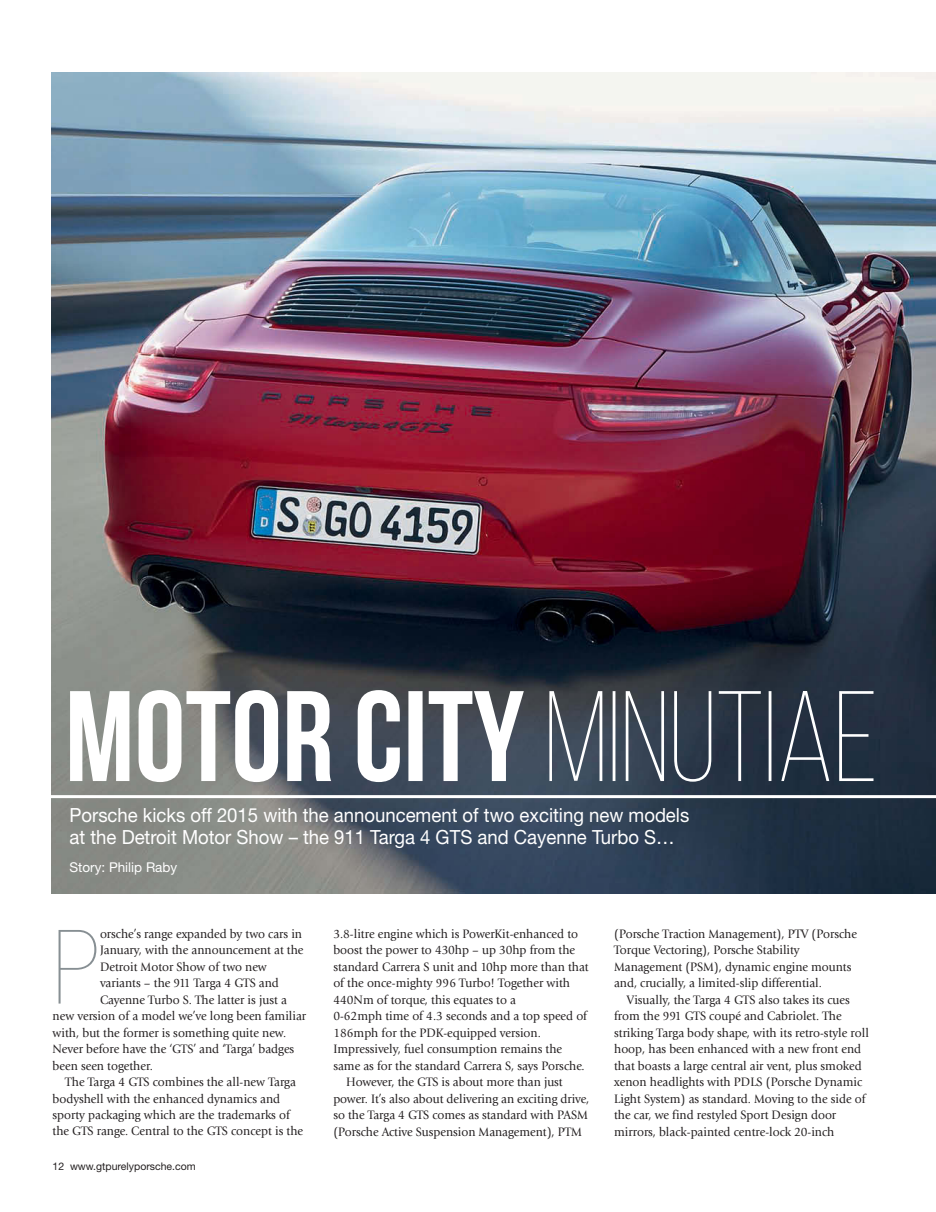
<style>
.page{position:relative;width:936px;height:1212px;background:#fff}
.page>*{position:absolute;margin:0;border:0;box-sizing:border-box;transform-origin:0 0}
.t1{font:900 condensed 103.05px "Helvetica Neue";color:#878f93}
.t2{font:19.5px/22.5px "Helvetica Neue";color:#fff;scale:.95 1}
.t3{font:13.5px "Helvetica Neue";color:#fff}
.t4{font:12.75px "Giovanni";color:#231f20;scale:.95 1}
.t5{font:10.5px "Helvetica Neue";color:#231f20}
</style>
<div class="page">
<img style="left:51px;top:72px;width:884px;height:821px">
<svg style="left:70px;top:690px;width:803px;height:92px"></svg>
<hr style="left:41px;top:795px;width:894px;height:3px;background:#fff">
<p class="t2" style="left:70px;top:806px;width:653px">Porsche kicks off 2015 with the announcement of two exciting new models at the Detroit Motor Show – the 911 Targa 4 GTS and Cayenne Turbo S…</p>
<p class="t3" style="left:70px;top:863px;width:109px">Story: Philip Raby</p>
<p class="t1" style="left:53px;top:930px;width:49px">P</p>
<p class="t4" style="left:100px;top:928px;width:214px">orsche’s range expanded by two cars in</p>
<p class="t4" style="left:100px;top:945px;width:216px">January, with the announcement at the</p>
<p class="t4" style="left:100px;top:961px;width:177px">Detroit Motor Show of two new</p>
<p class="t4" style="left:100px;top:978px;width:190px">variants – the 911 Targa 4 GTS and</p>
<p class="t4" style="left:100px;top:994px;width:198px">Cayenne Turbo S. The latter is just a</p>
<p class="t4" style="left:53px;top:1011px;width:268px">new version of a model we’ve long been familiar</p>
<p class="t4" style="left:53px;top:1027px;width:247px">with, but the former is something quite new.</p>
<p class="t4" style="left:53px;top:1044px;width:256px">Never before have the ‘GTS’ and ‘Targa’ badges</p>
<p class="t4" style="left:53px;top:1060px;width:107px">been seen together.</p>
<p class="t4" style="left:65px;top:1077px;width:244px">The Targa 4 GTS combines the all-new Targa</p>
<p class="t4" style="left:53px;top:1093px;width:241px">bodyshell with the enhanced dynamics and</p>
<p class="t4" style="left:53px;top:1110px;width:251px">sporty packaging which are the trademarks of</p>
<p class="t4" style="left:53px;top:1126px;width:265px">the GTS range. Central to the GTS concept is the</p>
<p class="t5" style="left:53px;top:1162px;width:145px">12 www.gtpurelyporsche.com</p>
<p class="t4" style="left:333px;top:928px;width:259px">3.8-litre engine which is PowerKit-enhanced to</p>
<p class="t4" style="left:333px;top:945px;width:256px">boost the power to 430hp – up 30hp from the</p>
<p class="t4" style="left:333px;top:961px;width:270px">standard Carrera S unit and 10hp more than that</p>
<p class="t4" style="left:333px;top:978px;width:250px">of the once-mighty 996 Turbo! Together with</p>
<p class="t4" style="left:333px;top:994px;width:194px">440Nm of torque, this equates to a</p>
<p class="t4" style="left:333px;top:1011px;width:268px">0-62mph time of 4.3 seconds and a top speed of</p>
<p class="t4" style="left:333px;top:1027px;width:220px">186mph for the PDK-equipped version.</p>
<p class="t4" style="left:333px;top:1044px;width:242px">Impressively, fuel consumption remains the</p>
<p class="t4" style="left:333px;top:1060px;width:266px">same as for the standard Carrera S, says Porsche.</p>
<p class="t4" style="left:346px;top:1077px;width:229px">However, the GTS is about more than just</p>
<p class="t4" style="left:333px;top:1093px;width:271px">power. It’s also about delivering an exciting drive,</p>
<p class="t4" style="left:333px;top:1110px;width:269px">so the Targa 4 GTS comes as standard with PASM</p>
<p class="t4" style="left:333px;top:1126px;width:263px">(Porsche Active Suspension Management), PTM</p>
<p class="t4" style="left:614px;top:928px;width:257px">(Porsche Traction Management), PTV (Porsche</p>
<p class="t4" style="left:614px;top:945px;width:197px">Torque Vectoring), Porsche Stability</p>
<p class="t4" style="left:614px;top:961px;width:251px">Management (PSM), dynamic engine mounts</p>
<p class="t4" style="left:614px;top:978px;width:220px">and, crucially, a limited-slip differential.</p>
<p class="t4" style="left:627px;top:994px;width:236px">Visually, the Targa 4 GTS also takes its cues</p>
<p class="t4" style="left:614px;top:1011px;width:241px">from the 991 GTS coupé and Cabriolet. The</p>
<p class="t4" style="left:614px;top:1027px;width:270px">striking Targa body shape, with its retro-style roll</p>
<p class="t4" style="left:614px;top:1044px;width:261px">hoop, has been enhanced with a new front end</p>
<p class="t4" style="left:614px;top:1060px;width:262px">that boasts a large central air vent, plus smoked</p>
<p class="t4" style="left:614px;top:1077px;width:263px">xenon headlights with PDLS (Porsche Dynamic</p>
<p class="t4" style="left:614px;top:1093px;width:266px">Light System) as standard. Moving to the side of</p>
<p class="t4" style="left:614px;top:1110px;width:235px">the car, we find restyled Sport Design door</p>
<p class="t4" style="left:614px;top:1126px;width:233px">mirrors, black-painted centre-lock 20-inch</p>
</div>
